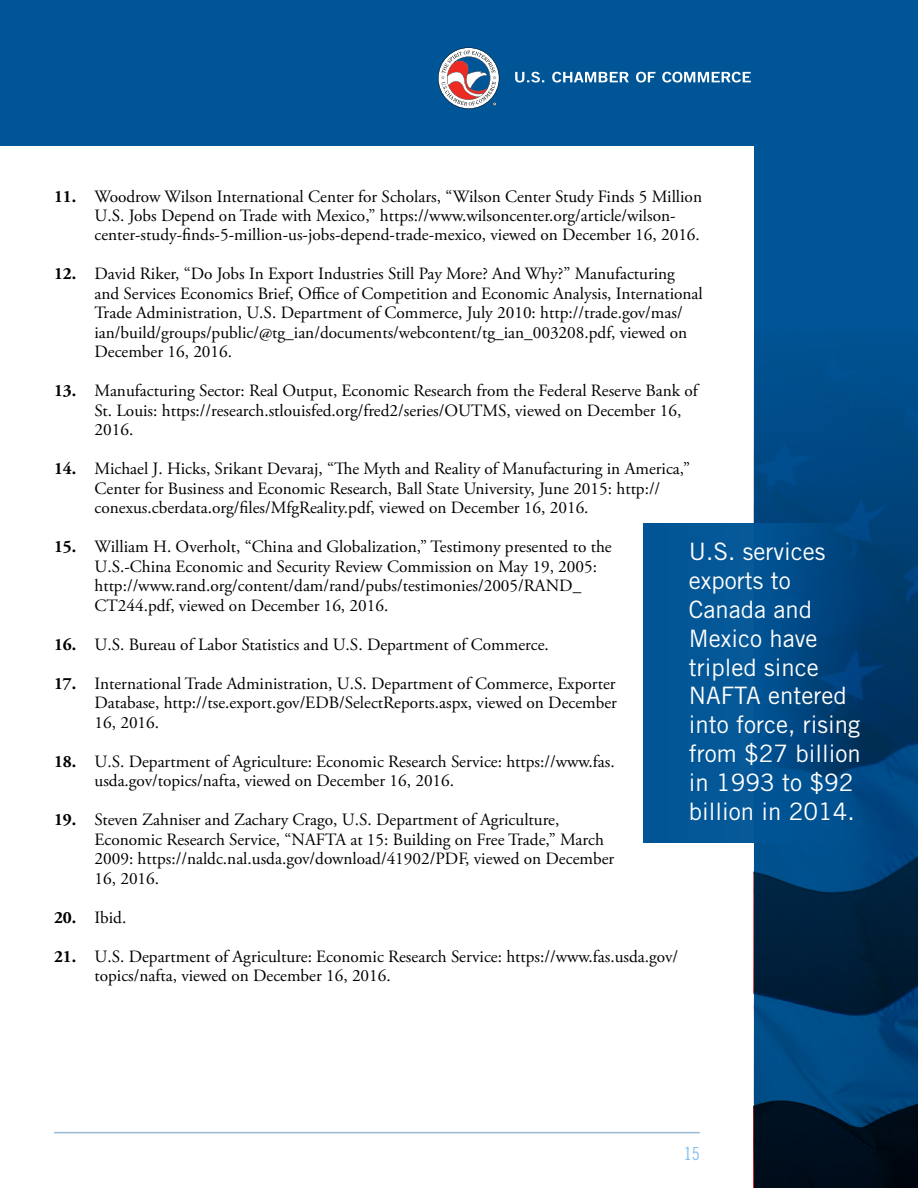
<style>
.page{position:relative;width:918px;height:1188px;background:#fff}
.page>*{position:absolute;margin:0;border:0;box-sizing:border-box;transform-origin:0 0}
.t1{font:24px/28.8px "Trade Gothic LT Std";color:#fff}
.t2{font:18px "Trade Gothic LT Std Cn 18";color:#85bff2}
.t3{font:17.25px/19.5px "Adobe Garamond Pro";color:#000}
.s1{font-weight:700}
</style>
<div class="page">
<div style="left:754px;top:135px;width:164px;height:1053px;background:#005596"></div>
<img style="left:754px;top:376px;width:164px;height:812px">
<div style="left:0;top:0;width:918px;height:146px;background:#005596"></div>
<hr style="left:54px;top:1132px;width:646px;height:1px;background:#005596">
<svg style="left:515px;top:72px;width:236px;height:11px"></svg>
<svg style="left:438px;top:48px;width:61px;height:61px"></svg>
<svg style="left:644px;top:523px;width:220px;height:319px;fill:#005596"></svg>
<p class="t3" style="left:95px;top:187px;width:609px;text-indent:-41px"><span class="s1">11.</span> Woodrow Wilson International Center for Scholars, “Wilson Center Study Finds 5 Million<br>U.S. Jobs Depend on Trade with Mexico,” https://www.wilsoncenter.org/article/wilson&shy;center-study-finds-5-million-us-jobs-depend-trade-mexico, viewed on December 16, 2016.</p>
<p class="t3" style="left:95px;top:265px;width:610px;text-indent:-41px"><span class="s1">12.</span> David Riker, “Do Jobs In Export Industries Still Pay More? And Why?” Manufacturing and Services Economics Brief, Office of Competition and Economic Analysis, International Trade Administration, U.S. Department of Commerce, July 2010: http://trade.gov/mas/ ian/build/groups/public/@tg_ian/documents/webcontent/tg_ian_003208.pdf, viewed on December 16, 2016.</p>
<p class="t3" style="left:95px;top:382px;width:605px;text-indent:-41px"><span class="s1">13.</span> Manufacturing Sector: Real Output, Economic Research from the Federal Reserve Bank of<br>St. Louis: https://research.stlouisfed.org/fred2/series/OUTMS, viewed on December 16,<br>2016.</p>
<p class="t3" style="left:95px;top:460px;width:597px;text-indent:-41px"><span class="s1">14.</span> Michael J. Hicks, Srikant Devaraj, “The Myth and Reality of Manufacturing in America,”<br>Center for Business and Economic Research, Ball State University, June 2015: http:// conexus.cberdata.org/files/MfgReality.pdf, viewed on December 16, 2016.</p>
<p class="t3" style="left:95px;top:538px;width:519px;text-indent:-41px"><span class="s1">15.</span> William H. Overholt, “China and Globalization,” Testimony presented to the U.S.-China Economic and Security Review Commission on May 19, 2005: http://www.rand.org/content/dam/rand/pubs/testimonies/2005/RAND_ CT244.pdf, viewed on December 16, 2016.</p>
<p class="t3" style="left:54px;top:635px;width:496px"><span class="s1">16.</span> U.S. Bureau of Labor Statistics and U.S. Department of Commerce.</p>
<p class="t3" style="left:95px;top:674px;width:524px;text-align:justify;text-indent:-41px"><span class="s1">17.</span> International Trade Administration, U.S. Department of Commerce, Exporter Database, http://tse.export.gov/EDB/SelectReports.aspx, viewed on December 16, 2016.</p>
<p class="t3" style="left:95px;top:752px;width:522px;text-indent:-41px"><span class="s1">18.</span> U.S. Department of Agriculture: Economic Research Service: https://www.fas. usda.gov/topics/nafta, viewed on December 16, 2016.</p>
<p class="t3" style="left:95px;top:811px;width:521px;text-indent:-41px"><span class="s1">19.</span> Steven Zahniser and Zachary Crago, U.S. Department of Agriculture, Economic Research Service, “NAFTA at 15: Building on Free Trade,” March 2009: https://naldc.nal.usda.gov/download/41902/PDF, viewed on December 16, 2016.</p>
<p class="t3" style="left:54px;top:908px;width:74px"><span class="s1">20.</span> Ibid.</p>
<p class="t3" style="left:95px;top:947px;width:585px;text-indent:-41px"><span class="s1">21.</span> U.S. Department of Agriculture: Economic Research Service: https://www.fas.usda.gov/ topics/nafta, viewed on December 16, 2016.</p>
<h1 class="t1" style="left:689px;top:537px;width:173px">U.S. services exports to<br>Canada and<br>Mexico have tripled since<br>NAFTA entered into force, rising from $27 billion in 1993 to $92 billion in 2014.</h1>
<p class="t2" style="left:684px;top:1143px;width:17px">15</p>
</div>
